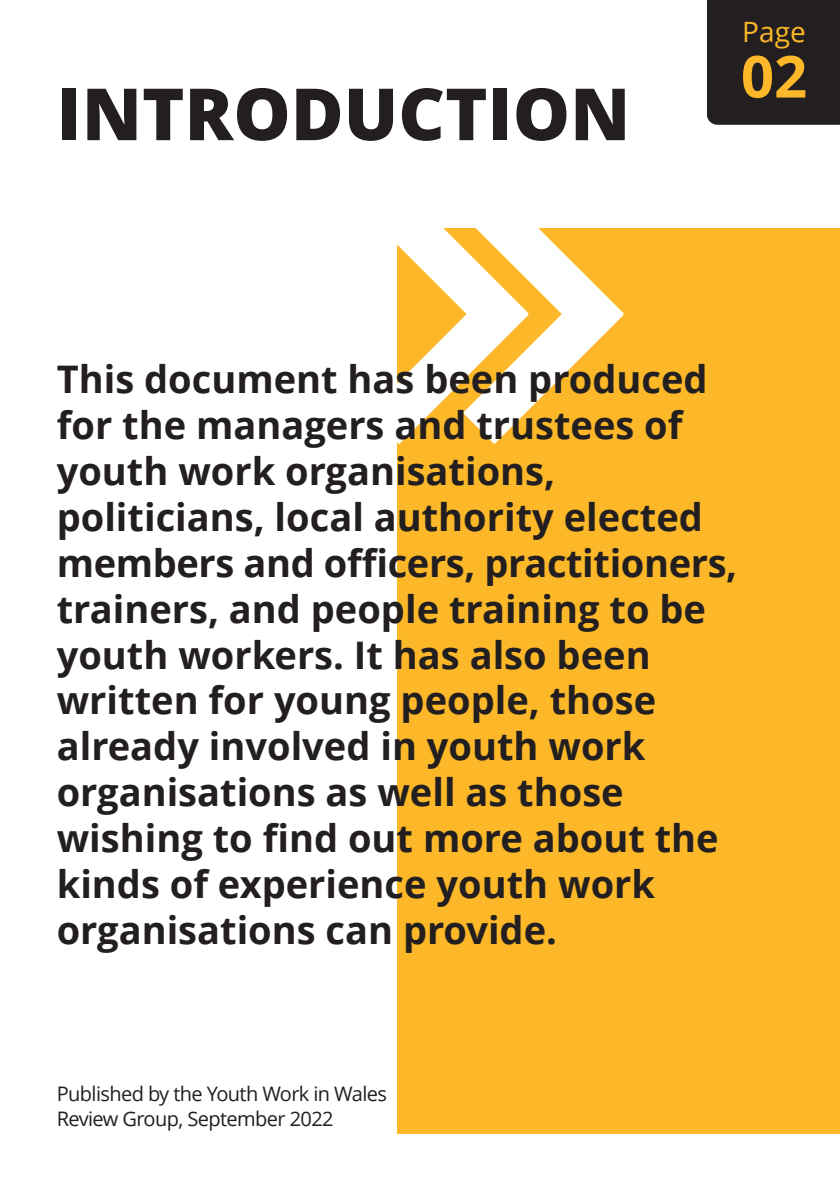
<style>
.page{position:relative;width:840px;height:1191px;background:#fff}
.page>*{position:absolute;margin:0;border:0;box-sizing:border-box;transform-origin:0 0}
.t1{font:800 72px "Open Sans";color:#231f20}
.t2{font:700 58px "Open Sans";color:#fcb828}
.t3{font:700 38px/45.8px "Open Sans";color:#231f20}
.t4{font:28px "Open Sans";color:#fcb828}
.t5{font:20px/24.2px "Open Sans";letter-spacing:-.03em;color:#231f20}
</style>
<div class="page">
<div style="left:397px;top:228px;width:442px;height:906px;background:#fcb828"></div>
<svg style="left:528px;top:228px;width:95px;height:183px"></svg>
<svg style="left:397px;top:228px;width:131px;height:216px;fill:#fff"></svg>
<div style="left:707px;top:0;width:132px;height:125px;background:#231f20"></div>
<p class="t1" style="left:57px;top:63px;width:574px">INTRODUCTION</p>
<p class="t4" style="left:741px;top:12px;width:65px">Page</p>
<p class="t2" style="left:740px;top:36px;width:68px">02</p>
<p class="t3" style="left:57px;top:356px;width:681px">This document has been produced for the managers and trustees of youth work organisations, politicians, local authority elected members and officers, practitioners, trainers, and people training to be youth workers. It has also been written for young people, those already involved in youth work organisations as well as those wishing to find out more about the kinds of experience youth work organisations can provide.</p>
<p class="t5" style="left:57px;top:1081px;width:331px">Published by the Youth Work in Wales<br>Review Group, September 2022</p>
</div>
